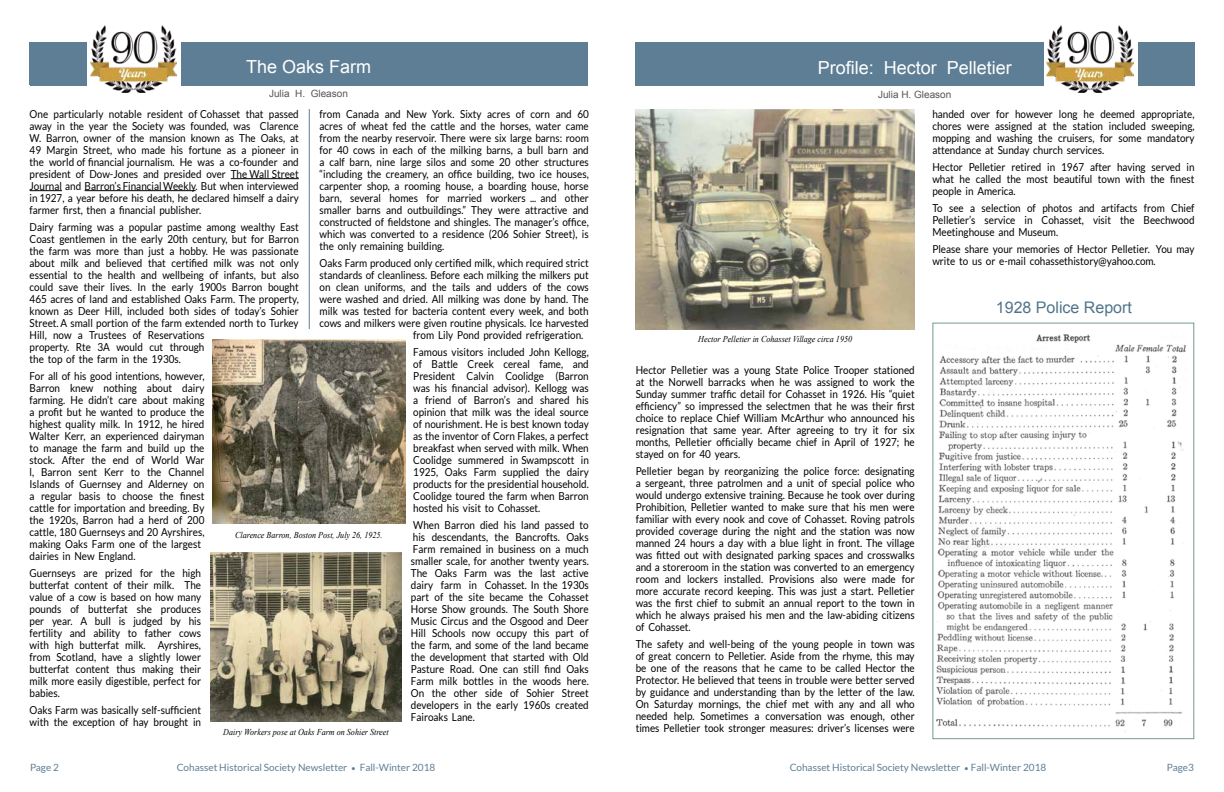
<style>
.page{position:relative;width:1224px;height:792px;background:#fff}
.page>*{position:absolute;margin:0;border:0;box-sizing:border-box;transform-origin:0 0}
.t1{font:18px "Arial";color:#fff}
.t2{font:16px "Arial";color:#51748a}
.t3{font:11px/12px "Lato";color:#000;text-align:justify;scale:.9 1}
.t4{font:10px "Lato";color:#5e7e95}
.t5{font:10px "Arial";color:#56565a}
.t6{font:italic 9px "Times New Roman";color:#000;scale:.9 1}
.s1{font-size:8px}
</style>
<div class="page">
<img style="left:936px;top:334px;width:250px;height:398px">
<div style="left:932px;top:323px;width:262px;height:416px;border:1px solid #719c8c"></div>
<div style="left:635px;top:42px;width:559px;height:44px;background:#5e7e95"></div>
<img style="left:636px;top:109px;width:279px;height:220px">
<div style="left:30px;top:42px;width:557px;height:44px;background:#5e7e95"></div>
<hr style="left:309px;top:109px;width:1px;height:220px;background:#5e7e95">
<hr style="left:231px;top:178px;width:68px;height:1px;background:#000">
<hr style="left:30px;top:190px;width:32px;height:1px;background:#000">
<hr style="left:85px;top:190px;width:111px;height:1px;background:#000">
<img style="left:212px;top:340px;width:193px;height:183px">
<div style="left:87px;top:25px;width:94px;height:70px;background:#fff"></div>
<img style="left:90px;top:25px;width:86px;height:68px">
<div style="left:1044px;top:24px;width:94px;height:70px;background:#fff"></div>
<img style="left:1047px;top:25px;width:86px;height:67px">
<img style="left:210px;top:552px;width:192px;height:170px">
<h1 class="t1" style="left:246px;top:55px;width:127px">The Oaks Farm</h1>
<p class="t5" style="left:269px;top:87px;width:80px">Julia H. Gleason</p>
<p class="t3" style="left:30px;top:108px;width:301px">One particularly notable resident of Cohasset that passed away in the year the Society was founded, was Clarence W. Barron, owner of the mansion known as The Oaks, at 49 Margin Street, who made his fortune as a pioneer in the world of financial journalism. He was a co-founder and president of Dow-Jones and presided over The Wall Street Journal and Barron’s Financial Weekly. But when interviewed in 1927, a year before his death, he declared himself a dairy farmer first, then a financial publisher.</p>
<p class="t3" style="left:30px;top:221px;width:301px;text-align:left">Dairy farming was a popular pastime among wealthy East Coast gentlemen in the early 20th century, but for Barron the farm was more than just a hobby. He was passionate about milk and believed that certified milk was not only essential to the health and wellbeing of infants, but also could save their lives. In the early 1900s Barron bought 465 acres of land and established Oaks Farm. The property, known as Deer Hill, included both sides of today’s Sohier Street. A small portion of the farm extended north to Turkey Hill, now a Trustees of Reservations<br>property. Rte 3A would cut through<br>the top of the farm in the 1930s.</p>
<p class="t3" style="left:30px;top:370px;width:196px;text-align:left">For all of his good intentions, however, Barron knew nothing about dairy farming. He didn’t care about making a profit but he wanted to produce the highest quality milk. In 1912, he hired Walter Kerr, an experienced dairyman to manage the farm and build up the stock. After the end of World War l, Barron sent Kerr to the Channel Islands of Guernsey and Alderney on a regular basis to choose the finest cattle for importation and breeding. By the 1920s, Barron had a herd of 200 cattle, 180 Guernseys and 20 Ayrshires, making Oaks Farm one of the largest dairies in New England.</p>
<p class="t3" style="left:30px;top:567px;width:192px">Guernseys are prized for the high butterfat content of their milk. The value of a cow is based on how many pounds of butterfat she produces per year. A bull is judged by his fertility and ability to father cows with high butterfat milk. Ayrshires, from Scotland, have a slightly lower butterfat content thus making their milk more easily digestible, perfect for babies.</p>
<p class="t3" style="left:30px;top:704px;width:192px">Oaks Farm was basically self-sufficient with the exception of hay brought in</p>
<p class="t3" style="left:320px;top:108px;width:301px">from Canada and New York. Sixty acres of corn and 60 acres of wheat fed the cattle and the horses, water came from the nearby reservoir. There were six large barns: room for 40 cows in each of the milking barns, a bull barn and a calf barn, nine large silos and some 20 other structures “including the creamery, an office building, two ice houses, carpenter shop, a rooming house, a boarding house, horse barn, several homes for married workers ... and other smaller barns and outbuildings.” They were attractive and constructed of fieldstone and shingles. The manager’s office, which was converted to a residence (206 Sohier Street), is the only remaining building.</p>
<p class="t3" style="left:320px;top:257px;width:301px">Oaks Farm produced only certified milk, which required strict</p>
<p class="t3" style="left:320px;top:269px;width:301px">standards of cleanliness. Before each milking the milkers put</p>
<p class="t3" style="left:320px;top:281px;width:301px">on clean uniforms, and the tails and udders of the cows</p>
<p class="t3" style="left:320px;top:293px;width:301px">were washed and dried. All milking was done by hand. The</p>
<p class="t3" style="left:320px;top:305px;width:301px">milk was tested for bacteria content every week, and both</p>
<p class="t3" style="left:320px;top:317px;width:301px">cows and milkers were given routine physicals. Ice harvested</p>
<p class="t3" style="left:413px;top:329px;width:190px">from Lily Pond provided refrigeration.</p>
<p class="t3" style="left:413px;top:346px;width:197px">Famous visitors included John Kellogg, of Battle Creek cereal fame, and President Calvin Coolidge (Barron was his financial advisor). Kellogg was a friend of Barron’s and shared his opinion that milk was the ideal source of nourishment. He is best known today as the inventor of Corn Flakes, a perfect breakfast when served with milk. When Coolidge summered in Swampscott in 1925, Oaks Farm supplied the dairy products for the presidential household.<br>Coolidge toured the farm when Barron hosted his visit to Cohasset.</p>
<p class="t3" style="left:411px;top:519px;width:199px">When Barron died his land passed to his descendants, the Bancrofts. Oaks Farm remained in business on a much smaller scale, for another twenty years.<br>The Oaks Farm was the last active dairy farm in Cohasset. In the 1930s part of the site became the Cohasset Horse Show grounds. The South Shore Music Circus and the Osgood and Deer Hill Schools now occupy this part of the farm, and some of the land became the development that started with Old Pasture Road. One can still find Oaks Farm milk bottles in the woods here.<br>On the other side of Sohier Street developers in the early 1960s created Fairoaks Lane.</p>
<p class="t6" style="left:235px;top:529px;width:165px">Clarence Barron, Boston Post, July 26, 1925.</p>
<p class="t6" style="left:223px;top:726px;width:185px">Dairy Workers pose at Oaks Farm on Sohier Street</p>
<h1 class="t1" style="left:818px;top:56px;width:196px">Profile: Hector Pelletier</h1>
<p class="t5" style="left:878px;top:88px;width:75px">Julia H. Gleason</p>
<p class="t3" style="left:932px;top:108px;width:293px">handed over for however long he deemed appropriate, chores were assigned at the station included sweeping, mopping and washing the cruisers, for some mandatory attendance at Sunday church services.</p>
<p class="t3" style="left:932px;top:161px;width:293px">Hector Pelletier retired in 1967 after having served in what he called the most beautiful town with the finest people in America.</p>
<p class="t3" style="left:932px;top:202px;width:293px">To see a selection of photos and artifacts from Chief Pelletier’s service in Cohasset, visit the Beechwood Meetinghouse and Museum.</p>
<p class="t3" style="left:932px;top:243px;width:293px">Please share your memories of Hector Pelletier. You may write to us or e-mail cohassethistory@yahoo.com.</p>
<p class="t6" style="left:698px;top:333px;width:172px">Hector Pelletier in Cohasset Village circa 1950</p>
<p class="t3" style="left:636px;top:364px;width:312px">Hector Pelletier was a young State Police Trooper stationed at the Norwell barracks when he was assigned to work the Sunday summer traffic detail for Cohasset in 1926. His “quiet efficiency” so impressed the selectmen that he was their first choice to replace Chief William McArthur who announced his resignation that same year. After agreeing to try it for six months, Pelletier officially became chief in April of 1927; he stayed on for 40 years.</p>
<p class="t3" style="left:636px;top:465px;width:312px">Pelletier began by reorganizing the police force: designating a sergeant, three patrolmen and a unit of special police who would undergo extensive training. Because he took over during Prohibition, Pelletier wanted to make sure that his men were familiar with every nook and cove of Cohasset. Roving patrols provided coverage during the night and the station was now manned 24 hours a day with a blue light in front. The village was fitted out with designated parking spaces and crosswalks and a storeroom in the station was converted to an emergency room and lockers installed. Provisions also were made for more accurate record keeping. This was just a start. Pelletier was the first chief to submit an annual report to the town in which he always praised his men and the law-abiding citizens of Cohasset.</p>
<p class="t3" style="left:636px;top:638px;width:312px">The safety and well-being of the young people in town was of great concern to Pelletier. Aside from the rhyme, this may be one of the reasons that he came to be called Hector the Protector. He believed that teens in trouble were better served by guidance and understanding than by the letter of the law.<br>On Saturday mornings, the chief met with any and all who needed help. Sometimes a conversation was enough, other times Pelletier took stronger measures: driver’s licenses were</p>
<h2 class="t2" style="left:996px;top:296px;width:138px">1928 Police Report</h2>
<p class="t4" style="left:30px;top:762px;width:31px">Page 2</p>
<p class="t4" style="left:177px;top:762px;width:260px">Cohasset Historical Society Newsletter <span class="s1">•</span> Fall-Winter 2018</p>
<p class="t4" style="left:790px;top:762px;width:258px">Cohasset Historical Society Newsletter <span class="s1">•</span> Fall-Winter 2018</p>
<p class="t4" style="left:1167px;top:762px;width:29px">Page3</p>
</div>
